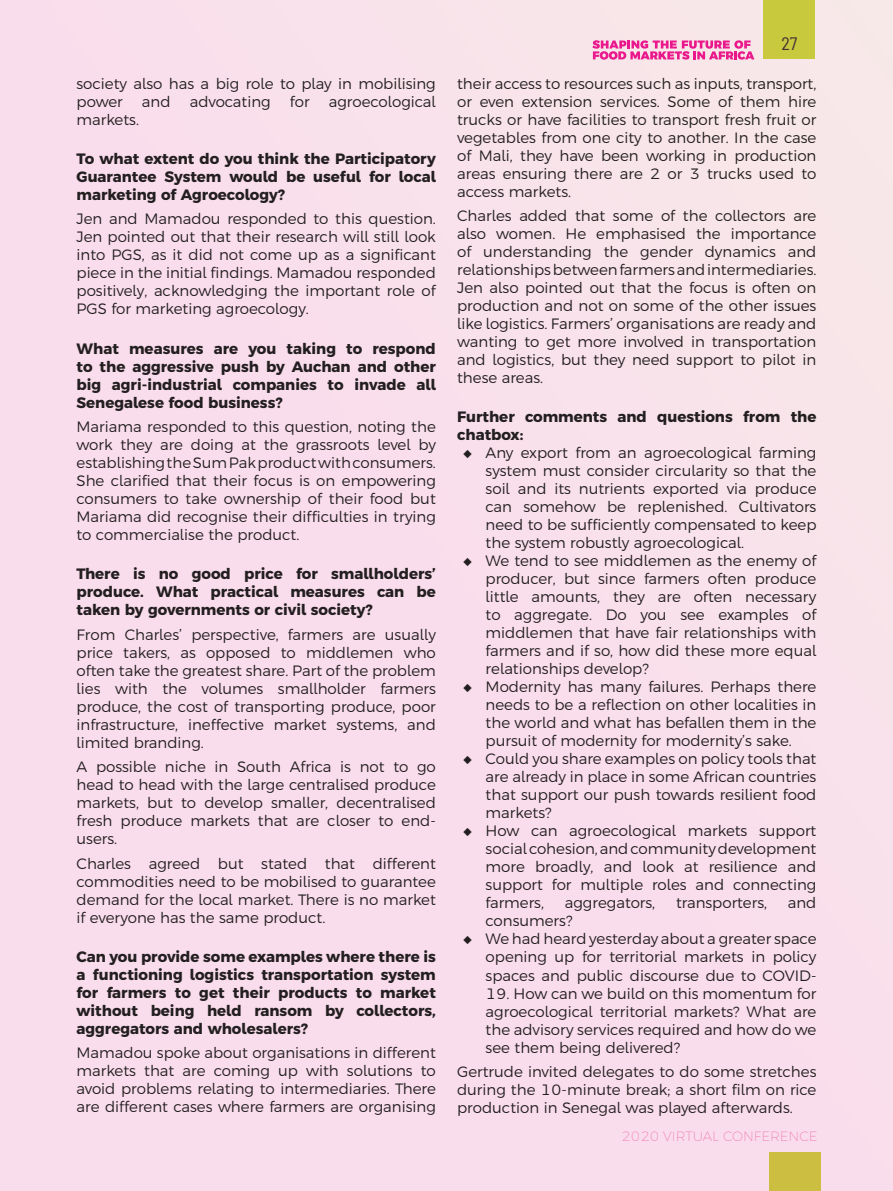
<style>
.page{position:relative;width:893px;height:1191px;background:#faddec}
.page>*{position:absolute;margin:0;border:0;box-sizing:border-box;transform-origin:0 0}
.t1{font:semi-condensed 18px "Barlow";color:#231f20}
.t2{font:300 15px/18px "Argentum Sans";color:#231f20;text-align:justify}
.t3{font:700 15px/18px "Argentum Sans";color:#231f20;text-align:justify}
.t4{font:200 13.5px "Argentum Sans";color:#f390bc}
</style>
<div class="page">
<p class="t2" style="left:77px;top:74px;width:361px">society also has a big role to play in mobilising power</p>
<p class="t2" style="left:142px;top:92px;width:30px">and</p>
<p class="t2" style="left:190px;top:92px;width:83px">advocating</p>
<p class="t2" style="left:290px;top:92px;width:21px">for</p>
<p class="t2" style="left:329px;top:92px;width:109px">agroecological</p>
<p class="t2" style="left:77px;top:110px;width:64px">markets.</p>
<p class="t3" style="left:77px;top:150px;width:361px">To what extent do you think the Participatory Guarantee System would be useful for local marketing of Agroecology?</p>
<p class="t2" style="left:77px;top:210px;width:361px">Jen and Mamadou responded to this question.<br>Jen pointed out that their research will still look into PGS, as it did not come up as a significant piece in the initial findings. Mamadou responded positively, acknowledging the important role of PGS for marketing agroecology.</p>
<p class="t3" style="left:77px;top:339px;width:361px">What measures are you taking to respond to the aggressive push by Auchan and other big agri-industrial companies to invade all Senegalese food business?</p>
<p class="t2" style="left:77px;top:417px;width:361px">Mariama responded to this question, noting the work they are doing at the grassroots level by establishing the Sum Pak product with consumers.<br>She clarified that their focus is on empowering consumers to take ownership of their food but Mariama did recognise their difficulties in trying to commercialise the product.</p>
<p class="t3" style="left:77px;top:565px;width:361px">There is no good price for smallholders’ produce. What practical measures can be taken by governments or civil society?</p>
<p class="t2" style="left:77px;top:625px;width:361px">From Charles’ perspective, farmers are usually price takers, as opposed to middlemen who often take the greatest share. Part of the problem lies with the volumes smallholder farmers produce, the cost of transporting produce, poor infrastructure, ineffective market systems, and limited branding.</p>
<p class="t2" style="left:77px;top:757px;width:361px">A possible niche in South Africa is not to go head to head with the large centralised produce markets, but to develop smaller, decentralised fresh produce markets that are closer to end&shy;users.</p>
<p class="t2" style="left:77px;top:854px;width:361px">Charles agreed but stated that different commodities need to be mobilised to guarantee demand for the local market. There is no market if everyone has the same product.</p>
<p class="t3" style="left:77px;top:947px;width:361px">Can you provide some examples where there is a functioning logistics transportation system for farmers to get their products to market without being held ransom by collectors, aggregators and wholesalers?</p>
<p class="t2" style="left:77px;top:1043px;width:361px">Mamadou spoke about organisations in different markets that are coming up with solutions to avoid problems relating to intermediaries. There are different cases where farmers are organising</p>
<p class="t1" style="left:781px;top:32px;width:17px">27</p>
<p class="t2" style="left:457px;top:74px;width:361px">their access to resources such as inputs, transport, or even extension services. Some of them hire trucks or have facilities to transport fresh fruit or vegetables from one city to another. In the case of Mali, they have been working in production areas ensuring there are 2 or 3 trucks used to access markets.</p>
<p class="t2" style="left:457px;top:206px;width:361px">Charles added that some of the collectors are also women. He emphasised the importance of understanding the gender dynamics and relationships between farmers and intermediaries.<br>Jen also pointed out that the focus is often on production and not on some of the other issues like logistics. Farmers’ organisations are ready and wanting to get more involved in transportation and logistics, but they need support to pilot in these areas.</p>
<p class="t3" style="left:457px;top:408px;width:361px">Further comments and questions from the chatbox:</p>
<p class="t2" style="left:486px;top:444px;width:332px;text-indent:-22px">◆ Any export from an agroecological farming system must consider circularity so that the soil and its nutrients exported via produce can somehow be replenished. Cultivators need to be sufficiently compensated to keep the system robustly agroecological.</p>
<p class="t2" style="left:486px;top:552px;width:332px;text-indent:-22px">◆ We tend to see middlemen as the enemy of producer, but since farmers often produce little amounts, they are often necessary to aggregate. Do you see examples of middlemen that have fair relationships with farmers and if so, how did these more equal relationships develop?</p>
<p class="t2" style="left:486px;top:678px;width:332px;text-indent:-22px">◆ Modernity has many failures. Perhaps there needs to be a reflection on other localities in the world and what has befallen them in the pursuit of modernity for modernity’s sake.</p>
<p class="t2" style="left:486px;top:750px;width:332px;text-indent:-22px">◆ Could you share examples on policy tools that are already in place in some African countries that support our push towards resilient food markets?</p>
<p class="t2" style="left:486px;top:822px;width:332px;text-indent:-22px">◆ How can agroecological markets support social cohesion, and community development more broadly, and look at resilience and support for multiple roles and connecting farmers,</p>
<p class="t2" style="left:565px;top:894px;width:92px">aggregators,</p>
<p class="t2" style="left:676px;top:894px;width:93px">transporters,</p>
<p class="t2" style="left:788px;top:894px;width:30px">and</p>
<p class="t2" style="left:486px;top:912px;width:88px">consumers?</p>
<p class="t2" style="left:486px;top:930px;width:332px;text-indent:-22px">◆ We had heard yesterday about a greater space opening up for territorial markets in policy spaces and public discourse due to COVID-</p>
<p class="t2" style="left:486px;top:984px;width:332px">19. How can we build on this momentum for agroecological territorial markets? What are the advisory services required and how do we see them being delivered?</p>
<p class="t2" style="left:457px;top:1062px;width:361px">Gertrude invited delegates to do some stretches during the 10-minute break; a short film on rice production in Senegal was played afterwards.</p>
<p class="t4" style="left:621px;top:1126px;width:198px">2020 VIRTUAL CONFERENCE</p>
</div>
